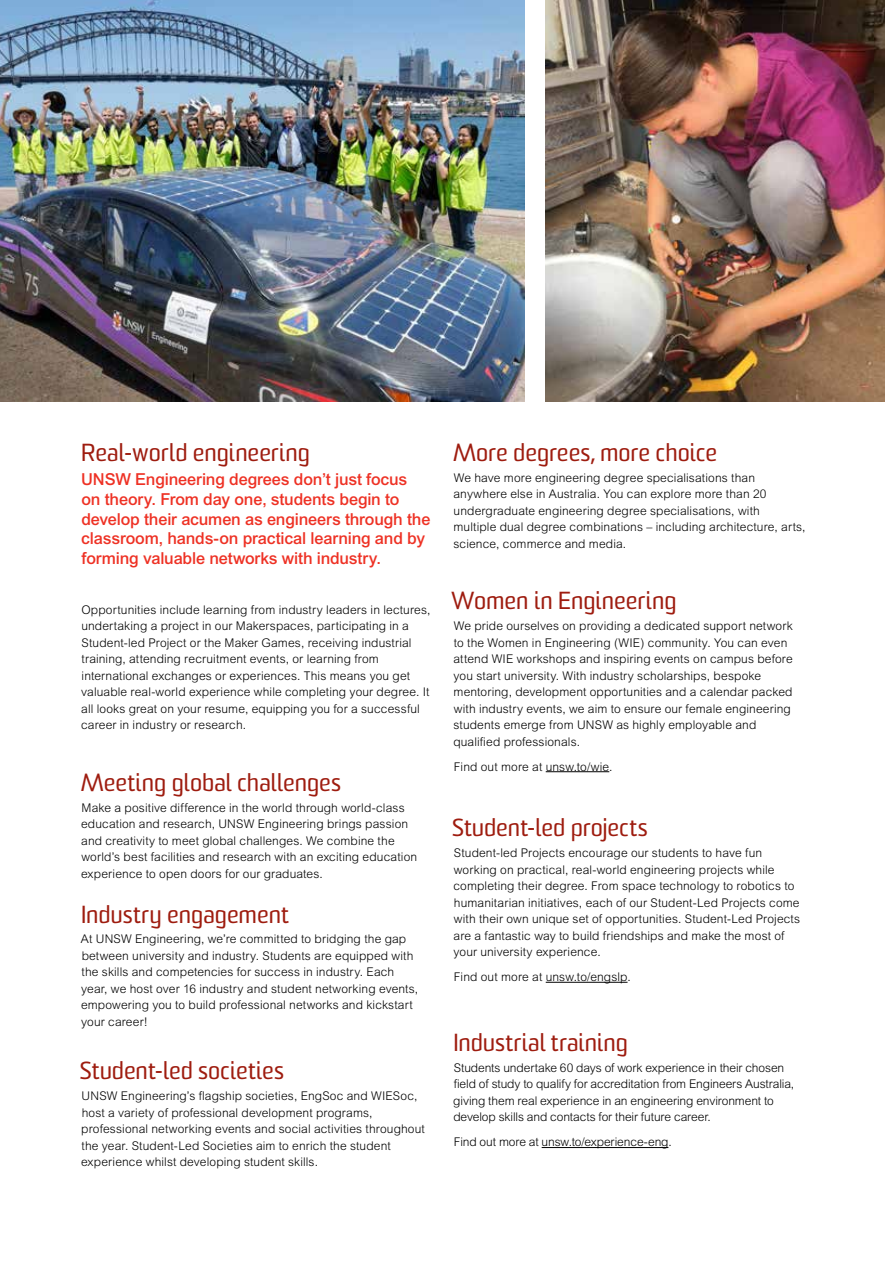
<style>
.page{position:relative;width:885px;height:1263px;background:#fff}
.page>*{position:absolute;margin:0;border:0;box-sizing:border-box;transform-origin:0 0}
.t1{font:24px "Sommet";color:#9e1c0f}
.t2{font:500 16.5px/19.8px "Arial MT Std";letter-spacing:-.01em;color:#ee3124}
.t3{font:300 12px/16.5px "Arial MT Std";letter-spacing:.01em;color:#000}
.t4{font:300 12px/16.5px "Arial MT Std";letter-spacing:-.01em;color:#000}
</style>
<div class="page">
<hr style="left:545px;top:771px;width:64px;height:1px;background:#000">
<hr style="left:545px;top:982px;width:82px;height:1px;background:#000">
<hr style="left:541px;top:1147px;width:127px;height:1px;background:#000">
<img style="left:0;top:0;width:525px;height:401px">
<img style="left:545px;top:0;width:339px;height:401px">
<h1 class="t1" style="left:81px;top:438px;width:230px">Real-world engineering</h1>
<h2 class="t2" style="left:81px;top:469px;width:351px">UNSW Engineering degrees don’t just focus<br>on theory. From day one, students begin to develop their acumen as engineers through the classroom, hands-on practical learning and by forming valuable networks with industry.</h2>
<p class="t3" style="left:81px;top:601px;width:351px">Opportunities include learning from industry leaders in lectures, undertaking a project in our Makerspaces, participating in a Student-led Project or the Maker Games, receiving industrial training, attending recruitment events, or learning from international exchanges or experiences. This means you get valuable real-world experience while completing your degree. It all looks great on your resume, equipping you for a successful career in industry or research.</p>
<h1 class="t1" style="left:81px;top:767px;width:261px">Meeting global challenges</h1>
<p class="t3" style="left:81px;top:799px;width:337px">Make a positive difference in the world through world-class education and research, UNSW Engineering brings passion and creativity to meet global challenges. We combine the world’s best facilities and research with an exciting education experience to open doors for our graduates.</p>
<h1 class="t1" style="left:81px;top:899px;width:209px">Industry engagement</h1>
<p class="t3" style="left:81px;top:931px;width:339px">At UNSW Engineering, we’re committed to bridging the gap between university and industry. Students are equipped with the skills and competencies for success in industry. Each year, we host over 16 industry and student networking events, empowering you to build professional networks and kickstart your career!</p>
<h1 class="t1" style="left:80px;top:1056px;width:206px">Student-led societies</h1>
<p class="t3" style="left:81px;top:1087px;width:345px">UNSW Engineering’s flagship societies, EngSoc and WIESoc, host a variety of professional development programs, professional networking events and social activities throughout the year. Student-Led Societies aim to enrich the student experience whilst developing student skills.</p>
<h1 class="t1" style="left:453px;top:438px;width:265px">More degrees, more choice</h1>
<p class="t3" style="left:453px;top:469px;width:353px">We have more engineering degree specialisations than anywhere else in Australia. You can explore more than 20 undergraduate engineering degree specialisations, with<br>multiple dual degree combinations – including architecture, arts, science, commerce and media.</p>
<h1 class="t1" style="left:451px;top:586px;width:227px">Women in Engineering</h1>
<p class="t3" style="left:453px;top:617px;width:341px">We pride ourselves on providing a dedicated support network to the Women in Engineering (WIE) community. You can even attend WIE workshops and inspiring events on campus before you start university. With industry scholarships, bespoke mentoring, development opportunities and a calendar packed with industry events, we aim to ensure our female engineering students emerge from UNSW as highly employable and qualified professionals.</p>
<p class="t3" style="left:454px;top:758px;width:160px">Find out more at unsw.to/wie.</p>
<h1 class="t1" style="left:452px;top:813px;width:197px">Student-led projects</h1>
<p class="t3" style="left:453px;top:844px;width:348px">Student-led Projects encourage our students to have fun working on practical, real-world engineering projects while completing their degree. From space technology to robotics to humanitarian initiatives, each of our Student-Led Projects come with their own unique set of opportunities. Student-Led Projects are a fantastic way to build friendships and make the most of your university experience.</p>
<p class="t3" style="left:454px;top:968px;width:178px">Find out more at unsw.to/engslp.</p>
<h1 class="t1" style="left:453px;top:1028px;width:176px">Industrial training</h1>
<p class="t4" style="left:453px;top:1059px;width:342px">Students undertake 60 days of work experience in their chosen field of study to qualify for accreditation from Engineers Australia, giving them real experience in an engineering environment to develop skills and contacts for their future career.</p>
<p class="t4" style="left:454px;top:1134px;width:219px">Find out more at unsw.to/experience-eng.</p>
</div>
